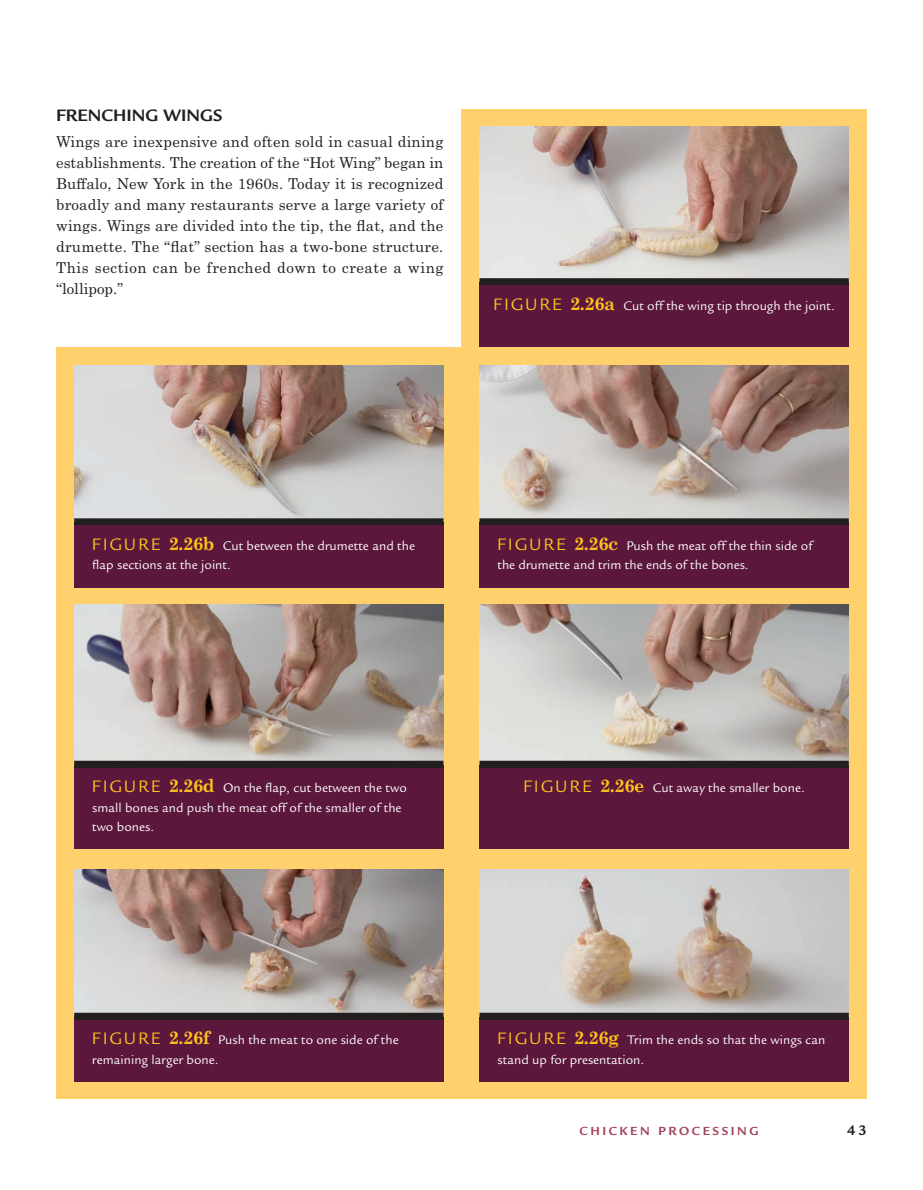
<style>
.page{position:relative;width:923px;height:1190px;background:#fff}
.page>*{position:absolute;margin:0;border:0;box-sizing:border-box;transform-origin:0 0}
.t1{font:700 18px "Legacy Sans Std";color:#231f20}
.t2{font:15px/21px "Century Schoolbook Std";letter-spacing:.035em;color:#231f20;text-align:justify}
.t3{font:700 15px "Legacy Sans Std";color:#231f20}
.t4{font:13.5px/19.5px "Legacy Sans Std";color:#fff}
.t5{font:700 12.75px "Legacy Sans Std";letter-spacing:.2em;color:#a3425a}
.s1{font-size:18px;color:#fec21d}
.s2{font-family:"Century Schoolbook Std";font-weight:700;font-size:18px;color:#fec21d}
</style>
<div class="page">
<div style="left:56px;top:109px;width:810px;height:989px;background:#fed16c"></div>
<img style="left:479px;top:365px;width:369px;height:153px">
<div style="left:479px;top:523px;width:369px;height:64px;background:#5c173c"></div>
<svg style="left:479px;top:518px;width:369px;height:5px;background:#2f2b2c"></svg>
<hr style="left:479px;top:523px;width:369px;height:2px;background:#231f20">
<img style="left:479px;top:604px;width:369px;height:157px">
<div style="left:479px;top:765px;width:369px;height:84px;background:#5c173c"></div>
<svg style="left:479px;top:761px;width:369px;height:4px"></svg>
<hr style="left:479px;top:765px;width:369px;height:2px;background:#231f20">
<img style="left:74px;top:365px;width:369px;height:153px">
<div style="left:74px;top:523px;width:369px;height:64px;background:#5c173c"></div>
<svg style="left:74px;top:518px;width:369px;height:5px;background:#2f2b2c"></svg>
<hr style="left:74px;top:523px;width:369px;height:2px;background:#231f20">
<img style="left:74px;top:604px;width:369px;height:157px">
<div style="left:74px;top:765px;width:369px;height:84px;background:#5c173c"></div>
<svg style="left:74px;top:761px;width:369px;height:4px"></svg>
<hr style="left:74px;top:765px;width:369px;height:2px;background:#231f20">
<img style="left:74px;top:869px;width:369px;height:143px">
<div style="left:74px;top:1017px;width:369px;height:64px;background:#5c173c"></div>
<svg style="left:74px;top:1012px;width:369px;height:5px;background:#3d3a3a"></svg>
<hr style="left:74px;top:1017px;width:369px;height:2px;background:#231f20">
<img style="left:479px;top:869px;width:369px;height:143px">
<div style="left:479px;top:1017px;width:369px;height:64px;background:#5c173c"></div>
<svg style="left:479px;top:1012px;width:369px;height:5px;background:#3c393a"></svg>
<hr style="left:479px;top:1017px;width:369px;height:2px;background:#231f20">
<img style="left:479px;top:127px;width:369px;height:151px">
<div style="left:479px;top:283px;width:369px;height:64px;background:#5c173c"></div>
<svg style="left:479px;top:278px;width:369px;height:5px;background:#2a2627"></svg>
<hr style="left:479px;top:283px;width:369px;height:2px;background:#231f20">
<div style="left:37px;top:79px;width:423px;height:268px;background:#fff"></div>
<p class="t1" style="left:56px;top:109px;width:168px">FRENCHING WINGS</p>
<p class="t2" style="left:56px;top:132px;width:389px">Wings are inexpensive and often sold in casual dining establishments. The creation of the “Hot Wing” began in Buffalo, New York in the 1960s. Today it is recognized broadly and many restaurants serve a large variety of wings. Wings are divided into the tip, the flat, and the drumette. The “flat” section has a two-bone structure.<br>This section can be frenched down to create a wing “lollipop.”</p>
<p class="t4" style="left:493px;top:297px;width:342px"><span class="s1">FIGURE</span> <span class="s2">2.26a</span> Cut off the wing tip through the joint.</p>
<p class="t4" style="left:92px;top:537px;width:324px"><span class="s1">FIGURE</span> <span class="s2">2.26b</span> Cut between the drumette and the flap sections at the joint.</p>
<p class="t4" style="left:92px;top:779px;width:316px"><span class="s1">FIGURE</span> <span class="s2">2.26d</span> On the flap, cut between the two small bones and push the meat off of the smaller of the two bones.</p>
<p class="t4" style="left:497px;top:537px;width:316px"><span class="s1">FIGURE</span> <span class="s2">2.26c</span> Push the meat off the thin side of the drumette and trim the ends of the bones.</p>
<p class="t4" style="left:523px;top:779px;width:283px"><span class="s1">FIGURE</span> <span class="s2">2.26e</span> Cut away the smaller bone.</p>
<p class="t4" style="left:92px;top:1031px;width:308px"><span class="s1">FIGURE</span> <span class="s2">2.26f</span> Push the meat to one side of the remaining larger bone.</p>
<p class="t4" style="left:497px;top:1031px;width:329px"><span class="s1">FIGURE</span> <span class="s2">2.26g</span> Trim the ends so that the wings can stand up for presentation.</p>
<p class="t5" style="left:579px;top:1126px;width:180px">CHICKEN PROCESSING</p>
<p class="t3" style="left:846px;top:1124px;width:21px">43</p>
</div>
